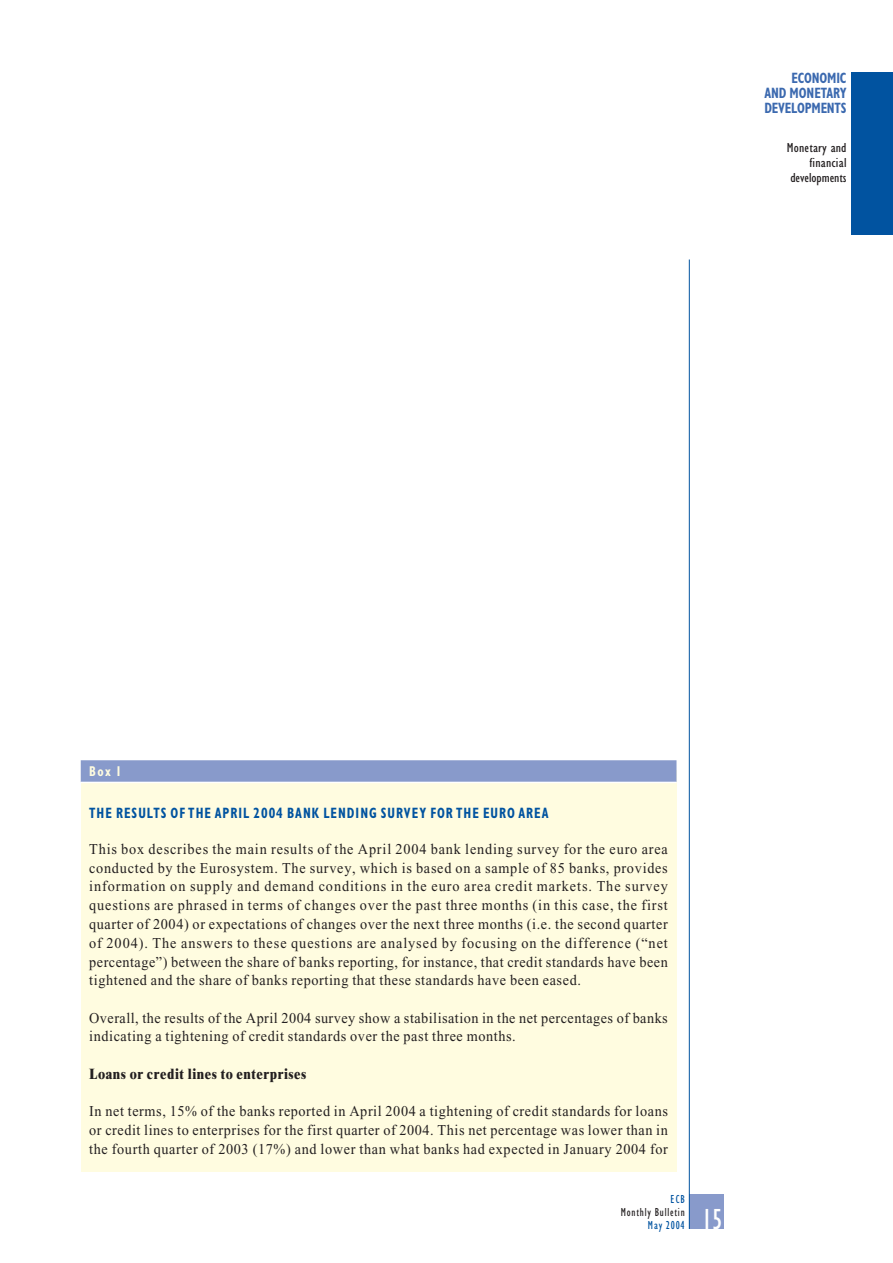
<style>
.page{position:relative;width:893px;height:1263px;background:#fff}
.page>*{position:absolute;margin:0;border:0;box-sizing:border-box;transform-origin:0 0}
.t1{font:condensed 30px "Gill Sans";color:#fff;scale:.95 1}
.t2{font:15px/18.8px "Times New Roman";letter-spacing:.04em;color:#231f20;text-align:justify;scale:.95 1}
.t3{font:700 condensed 15px "Gill Sans";letter-spacing:.08em;color:#0153a0;scale:.85 1}
.t4{font:700 condensed 15px/15px "Gill Sans";letter-spacing:-.015em;color:#3b69af;text-align:justify;scale:.85 1}
.t5{font:800 15px "Times NRMT";letter-spacing:.04em;color:#231f20;scale:.9 1}
.t6{font:700 condensed 14.25px "Gill Sans";color:#fffce0;scale:.85 1}
.t7{font:condensed 13.5px/15px "Gill Sans";letter-spacing:.01em;color:#231f20;text-align:right;scale:1.1 1}
.t8{font:condensed 12px "Gill Sans";letter-spacing:.07em;color:#231f20;scale:.95 1}
.t9{font:condensed 12px "Gill Sans";letter-spacing:.08em;color:#0153a0;scale:.95 1}
</style>
<div class="page">
<div style="left:689px;top:1195px;width:34px;height:34px;background:#889acb"></div>
<hr style="left:689px;top:260px;width:1px;height:969px;background:#0153a0">
<div style="left:850px;top:72px;width:42px;height:163px;background:#0153a0"></div>
<div style="left:81px;top:770px;width:595px;height:402px;background:#fffce0"></div>
<div style="left:81px;top:760px;width:595px;height:22px;background:#889acb"></div>
<hr style="left:81px;top:782px;width:595px;height:1px;background:#fff">
<p class="t4" style="left:764px;top:72px;width:98px;text-indent:27px">ECONOMIC AND MONETARY DEVELOPMENTS</p>
<p class="t7" style="left:786px;top:141px;width:56px">Monetary and financial developments</p>
<p class="t6" style="left:89px;top:766px;width:40px">Box 1</p>
<p class="t3" style="left:89px;top:808px;width:541px">THE RESULTS OF THE APRIL 2004 BANK LENDING SURVEY FOR THE EURO AREA</p>
<p class="t2" style="left:89px;top:841px;width:610px">This box describes the main results of the April 2004 bank lending survey for the euro area conducted by the Eurosystem. The survey, which is based on a sample of 85 banks, provides information on supply and demand conditions in the euro area credit markets. The survey questions are phrased in terms of changes over the past three months (in this case, the first quarter of 2004) or expectations of changes over the next three months (i.e. the second quarter of 2004). The answers to these questions are analysed by focusing on the difference (“net percentage”) between the share of banks reporting, for instance, that credit standards have been tightened and the share of banks reporting that these standards have been eased.</p>
<p class="t2" style="left:89px;top:1010px;width:610px">Overall, the results of the April 2004 survey show a stabilisation in the net percentages of banks indicating a tightening of credit standards over the past three months.</p>
<p class="t5" style="left:89px;top:1069px;width:243px">Loans or credit lines to enterprises</p>
<p class="t2" style="left:89px;top:1104px;width:610px">In net terms, 15% of the banks reported in April 2004 a tightening of credit standards for loans or credit lines to enterprises for the first quarter of 2004. This net percentage was lower than in the fourth quarter of 2003 (17%) and lower than what banks had expected in January 2004 for</p>
<p class="t9" style="left:670px;top:1195px;width:17px">ECB</p>
<p class="t8" style="left:621px;top:1208px;width:69px">Monthly Bulletin</p>
<p class="t9" style="left:648px;top:1220px;width:40px">May 2004</p>
<h1 class="t1" style="left:702px;top:1208px;width:23px">15</h1>
</div>
